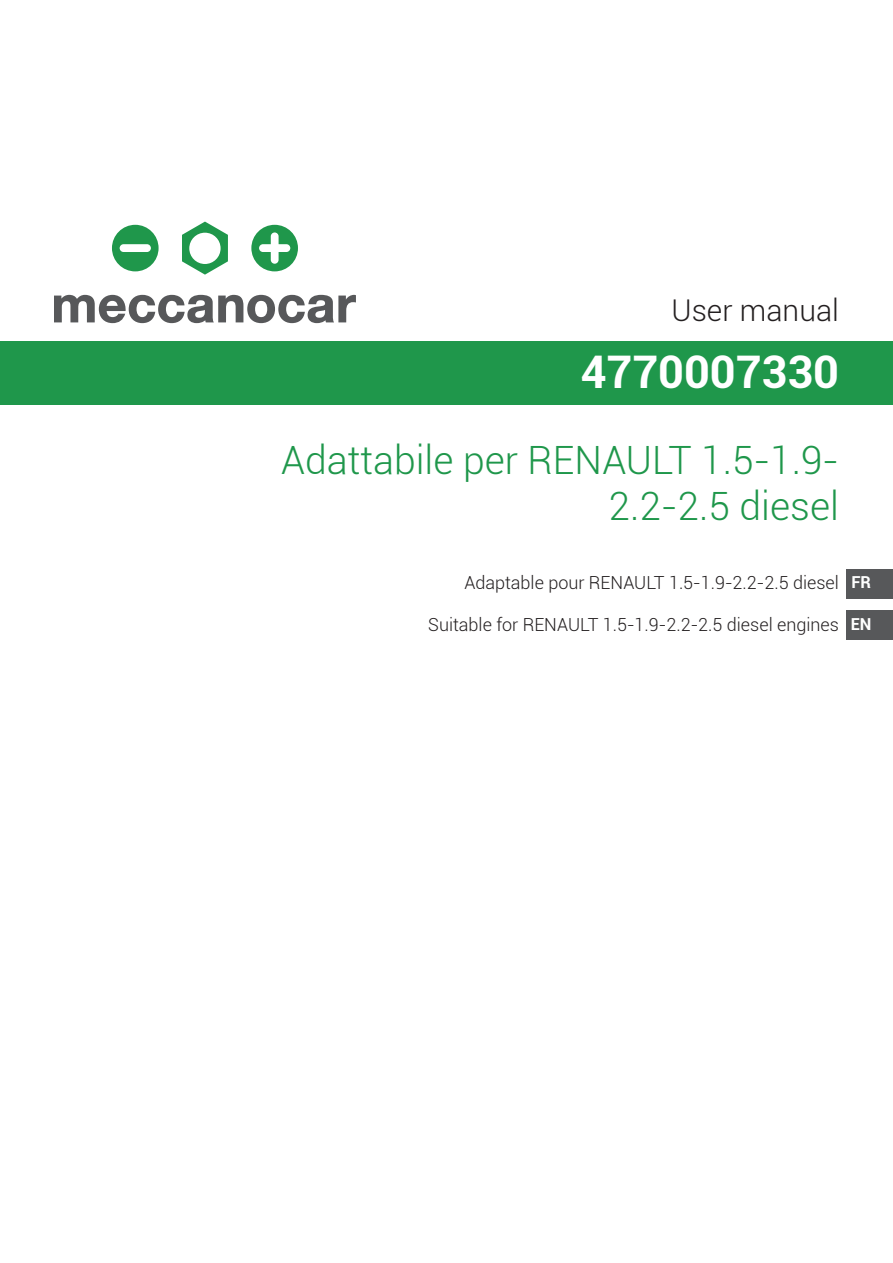
<style>
.page{position:relative;width:893px;height:1263px;background:#fff}
.page>*{position:absolute;margin:0;border:0;box-sizing:border-box;transform-origin:0 0}
.t1{font:700 45px "Roboto";color:#fff}
.t2{font:300 39px/46.8px "Roboto";color:#1f974b;text-align:right}
.t3{font:300 30px "Roboto";color:#231f20}
.t4{font:300 18px "Roboto";color:#231f20}
.t5{font:700 16.5px "Roboto";color:#fff}
</style>
<div class="page">
<div style="left:0;top:341px;width:893px;height:64px;background:#1f974b"></div>
<div style="left:846px;top:569px;width:47px;height:29px;background:#57585a"></div>
<div style="left:846px;top:610px;width:47px;height:30px;background:#57585a"></div>
<svg style="left:54px;top:295px;width:302px;height:28px"></svg>
<svg style="left:182px;top:222px;width:46px;height:53px"></svg>
<svg style="left:251px;top:225px;width:47px;height:46px"></svg>
<svg style="left:112px;top:225px;width:47px;height:46px"></svg>
<h3 class="t3" style="left:671px;top:289px;width:169px">User manual</h3>
<h1 class="t1" style="left:581px;top:340px;width:260px">4770007330</h1>
<h2 class="t2" style="left:281px;top:435px;width:559px">Adattabile per RENAULT 1.5-1.9-<br>2.2-2.5 diesel</h2>
<p class="t4" style="left:464px;top:570px;width:376px">Adaptable pour RENAULT 1.5-1.9-2.2-2.5 diesel</p>
<p class="t4" style="left:428px;top:612px;width:412px">Suitable for RENAULT 1.5-1.9-2.2-2.5 diesel engines</p>
<p class="t5" style="left:851px;top:571px;width:21px">FR</p>
<p class="t5" style="left:851px;top:612px;width:22px">EN</p>
</div>
